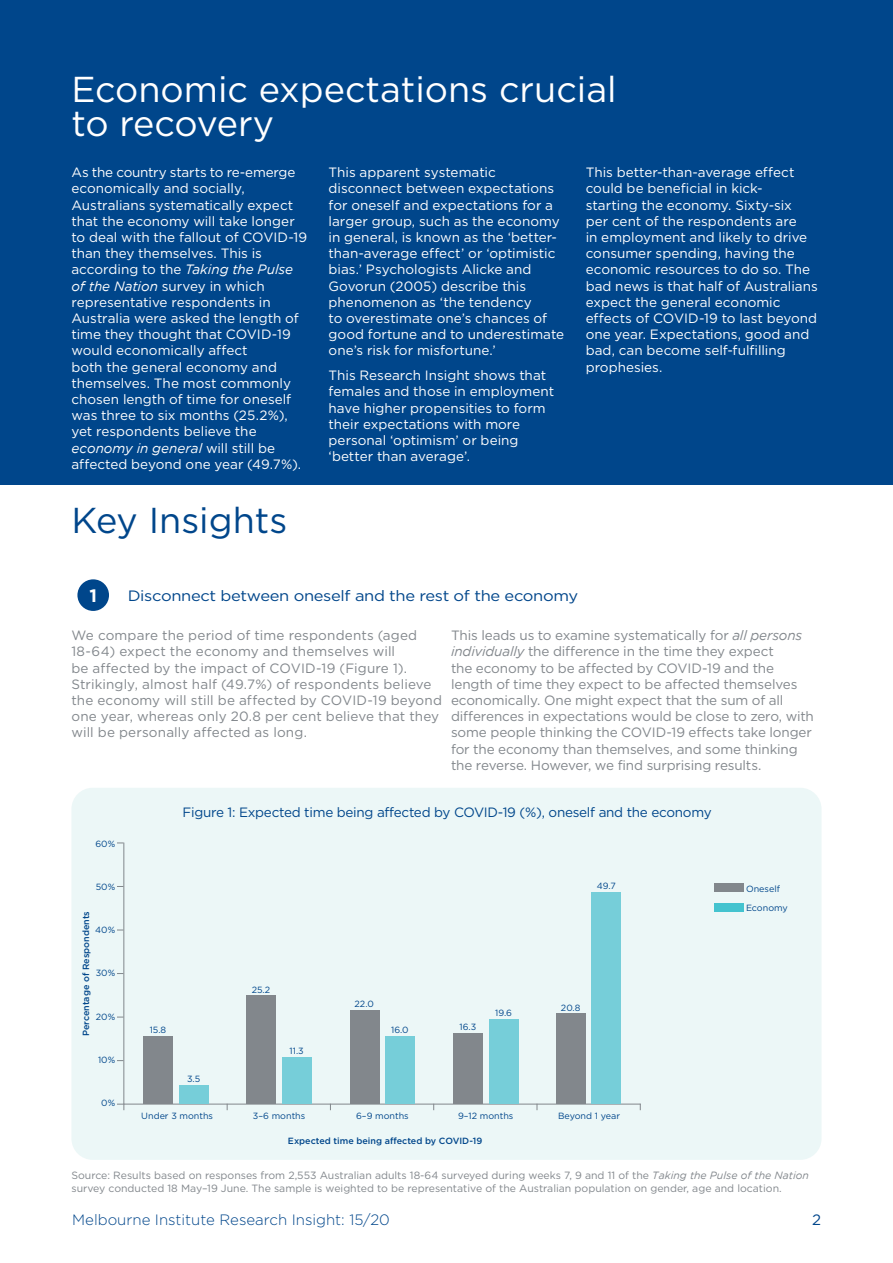
<style>
.page{position:relative;width:893px;height:1263px;background:#fff}
.page>*{position:absolute;margin:0;border:0;box-sizing:border-box;transform-origin:0 0}
.t1{font:36px/34.5px "Gotham HTF";color:#fff}
.t2{font:36px "Gotham HTF";color:#00468b}
.t3{font:700 18px "Gotham HTF";color:#fff}
.t4{font:15px "Gotham HTF";letter-spacing:-.02em;color:#00468b;scale:1.1 1}
.t5{font:300 15px "Gotham HTF";color:#00468b}
.t6{font:15px "Gotham HTF";letter-spacing:-.02em;color:#00468b}
.t7{font:13.5px/16.2px "Gotham HTF";color:#fff}
.t8{font:13.5px/16.2px "Gotham HTF";letter-spacing:-.005em;color:#82878c}
.t9{font:13.5px "Gotham HTF";letter-spacing:-.02em;color:#00468b}
.t10{font:italic 13.5px "Gotham";color:#fff}
.t11{font:10.5px/12.6px "Gotham HTF";color:#82878c}
.t12{font:9px/19.4px "Gotham HTF";color:#00468b}
.t13{font:500 9px "Gotham HTF";color:#00468b}
.s1{font-family:"Gotham";font-style:italic}
.s2{font-family:"Gotham HTF";font-style:normal}
</style>
<div class="page">
<div style="left:0;top:0;width:893px;height:485px;background:#00468b"></div>
<div style="left:77px;top:579px;width:32px;height:32px;background:#00468b;border-radius:50%"></div>
<div style="left:71px;top:788px;width:750px;height:372px;background:#ecf7f7;border-radius:21px"></div>
<div style="left:714px;top:884px;width:29px;height:8px;background:#82878c"></div>
<div style="left:714px;top:903px;width:29px;height:8px;background:#44c3cf"></div>
<hr style="left:123px;top:842px;width:1px;height:262px;background:#82878c">
<hr style="left:123px;top:1104px;width:518px;height:1px;background:#82878c">
<svg style="left:117px;top:1104px;width:7px;height:6px"></svg>
<div style="left:143px;top:1036px;width:30px;height:68px;background:#82878c"></div>
<div style="left:246px;top:995px;width:30px;height:109px;background:#82878c"></div>
<div style="left:350px;top:1010px;width:29px;height:94px;background:#82878c"></div>
<div style="left:453px;top:1033px;width:30px;height:71px;background:#82878c"></div>
<div style="left:556px;top:1013px;width:29px;height:91px;background:#82878c"></div>
<div style="left:179px;top:1085px;width:29px;height:19px;background:#76ced9"></div>
<div style="left:282px;top:1057px;width:29px;height:47px;background:#76ced9"></div>
<div style="left:386px;top:1036px;width:29px;height:68px;background:#76ced9"></div>
<div style="left:489px;top:1019px;width:29px;height:85px;background:#76ced9"></div>
<div style="left:592px;top:892px;width:29px;height:212px;background:#76ced9"></div>
<h1 class="t1" style="left:71px;top:71px;width:547px">Economic expectations crucial to recovery</h1>
<p class="t7" style="left:71px;top:164px;width:237px">As the country starts to re-emerge economically and socially,<br>Australians systematically expect that the economy will take longer to deal with the fallout of COVID-19 than they themselves. This is according to the <span class="s1">Taking the Pulse of the Nation</span> survey in which representative respondents in<br>Australia were asked the length of time they thought that COVID-19 would economically affect<br>both the general economy and themselves. The most commonly chosen length of time for oneself was three to six months (25.2%), yet respondents believe the</p>
<p class="t10" style="left:71px;top:440px;width:205px">economy in general <span class="s2">will still be</span></p>
<p class="t7" style="left:71px;top:456px;width:231px">affected beyond one year (49.7%).</p>
<h1 class="t2" style="left:71px;top:500px;width:217px">Key Insights</h1>
<p class="t7" style="left:329px;top:164px;width:237px">This apparent systematic disconnect between expectations for oneself and expectations for a larger group, such as the economy in general, is known as the ‘better&shy;than-average effect’ or ‘optimistic bias.’ Psychologists Alicke and<br>Govorun (2005) describe this phenomenon as ‘the tendency<br>to overestimate one’s chances of good fortune and to underestimate one’s risk for misfortune.’</p>
<p class="t7" style="left:329px;top:367px;width:227px">This Research Insight shows that females and those in employment have higher propensities to form their expectations with more personal ‘optimism’ or being ‘better than average’.</p>
<p class="t7" style="left:586px;top:164px;width:234px">This better-than-average effect could be beneficial in kick&shy;starting the economy. Sixty-six per cent of the respondents are<br>in employment and likely to drive consumer spending, having the economic resources to do so. The bad news is that half of Australians expect the general economic effects of COVID-19 to last beyond one year. Expectations, good and bad, can become self-fulfilling prophesies.</p>
<h2 class="t3" style="left:89px;top:585px;width:9px">1</h2>
<p class="t4" style="left:128px;top:588px;width:411px">Disconnect between oneself and the rest of the economy</p>
<p class="t8" style="left:71px;top:627px;width:372px">We compare the period of time respondents (aged 18-64) expect the economy and themselves will<br>be affected by the impact of COVID-19 (Figure 1).<br>Strikingly, almost half (49.7%) of respondents believe the economy will still be affected by COVID-19 beyond one year, whereas only 20.8 per cent believe that they will be personally affected as long.</p>
<p class="t8" style="left:451px;top:627px;width:364px">This leads us to examine systematically for <span class="s1">all persons individually</span> the difference in the time they expect<br>the economy to be affected by COVID-19 and the length of time they expect to be affected themselves economically. One might expect that the sum of all differences in expectations would be close to zero, with some people thinking the COVID-19 effects take longer for the economy than themselves, and some thinking the reverse. However, we find surprising results.</p>
<p class="t12" style="left:95px;top:834px;width:21px">60%</p>
<p class="t12" style="left:96px;top:877px;width:21px">50%</p>
<p class="t12" style="left:95px;top:920px;width:21px">40%</p>
<p class="t12" style="left:96px;top:963px;width:21px">30%</p>
<p class="t12" style="left:96px;top:1007px;width:21px">20%</p>
<p class="t12" style="left:98px;top:1050px;width:19px">10%</p>
<p class="t12" style="left:101px;top:1093px;width:15px">0%</p>
<p class="t13" style="left:81px;top:1036px;width:127px;rotate:-90deg">Percentage of Respondents</p>
<p class="t9" style="left:182px;top:805px;width:531px">Figure 1: Expected time being affected by COVID-19 (%), oneself and the economy</p>
<p class="t12" style="left:150px;top:1020px;width:18px">15.8</p>
<p class="t12" style="left:187px;top:1069px;width:15px">3.5</p>
<p class="t12" style="left:252px;top:979px;width:20px">25.2</p>
<p class="t12" style="left:290px;top:1041px;width:16px">11.3</p>
<p class="t12" style="left:355px;top:994px;width:21px">22.0</p>
<p class="t12" style="left:391px;top:1020px;width:19px">16.0</p>
<p class="t12" style="left:459px;top:1017px;width:18px">16.3</p>
<p class="t12" style="left:495px;top:1003px;width:18px">19.6</p>
<p class="t12" style="left:597px;top:876px;width:21px">49.7</p>
<p class="t12" style="left:561px;top:998px;width:21px">20.8</p>
<p class="t12" style="left:141px;top:1106px;width:73px">Under 3 months</p>
<p class="t12" style="left:253px;top:1106px;width:54px">3–6 months</p>
<p class="t12" style="left:356px;top:1106px;width:54px">6–9 months</p>
<p class="t12" style="left:458px;top:1106px;width:57px">9–12 months</p>
<p class="t12" style="left:558px;top:1106px;width:63px">Beyond 1 year</p>
<p class="t13" style="left:288px;top:1136px;width:196px">Expected time being affected by COVID-19</p>
<p class="t12" style="left:746px;top:879px;width:43px">Oneself<br>Economy</p>
<p class="t11" style="left:71px;top:1169px;width:739px">Source: Results based on responses from 2,553 Australian adults 18-64 surveyed during weeks 7, 9 and 11 of the <span class="s1">Taking the Pulse of the Nation </span>survey conducted 18 May–19 June. The sample is weighted to be representative of the Australian population on gender, age and location.</p>
<p class="t5" style="left:72px;top:1212px;width:319px">Melbourne Institute Research Insight: 15/20</p>
<p class="t6" style="left:812px;top:1212px;width:10px">2</p>
</div>
